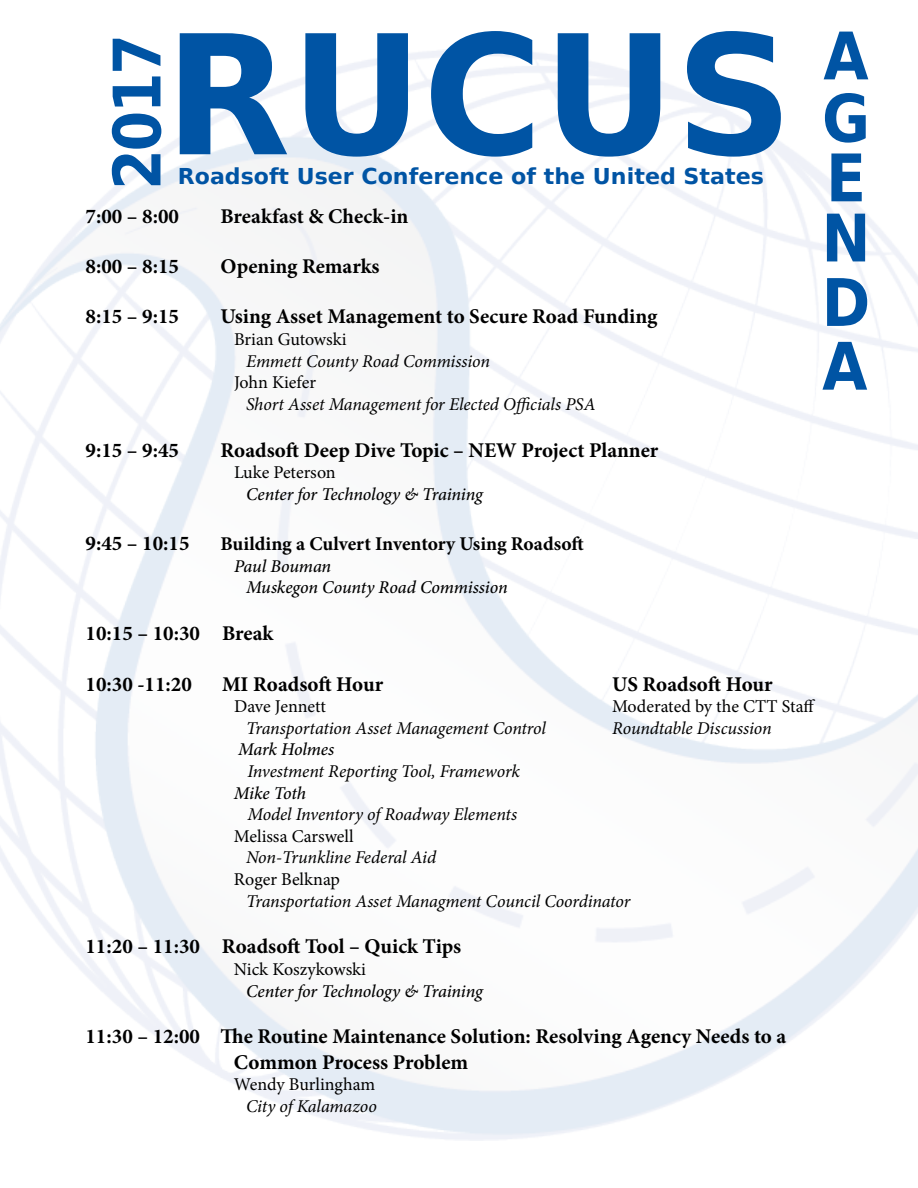
<style>
.page{position:relative;width:918px;height:1188px;background:#fff}
.page>*{position:absolute;margin:0;border:0;box-sizing:border-box;transform-origin:0 0}
.t1{font:700 166.05px "Bitstream Vera Sans";color:#0054a4}
.t2{font:700 65.55px/62.1px "Bitstream Vera Sans";color:#0054a4;text-align:justify;scale:.89 1}
.t3{font:700 21.9px "Bitstream Vera Sans";color:#0054a4}
.t4{font:700 21px/25.2px "Minion Pro";color:#000}
.t5{font:700 19.5px "Minion Pro";letter-spacing:-.005em;color:#000}
.t6{font:italic 18px "Minion Pro";letter-spacing:-.01em;color:#000}
.t7{font:18px "Minion Pro";letter-spacing:-.005em;color:#000}
.t8{font:italic 500 18px/21.6px "Minion Pro";letter-spacing:-.01em;color:#000}
</style>
<div class="page">
<img style="left:0;top:50px;width:918px;height:1090px">
<h2 class="t2" style="left:107px;top:190px;width:177px;rotate:-90deg">2017</h2>
<h1 class="t1" style="left:165px;top:0;width:630px">RUCUS</h1>
<h2 class="t2" style="left:822px;top:26px;width:56px">A G E N D A</h2>
<p class="t3" style="left:178px;top:163px;width:588px">Roadsoft User Conference of the United States</p>
<p class="t4" style="left:86px;top:203px;width:95px">7:00 – 8:00</p>
<p class="t4" style="left:221px;top:203px;width:189px">Breakfast &amp; Check-in</p>
<p class="t4" style="left:86px;top:253px;width:95px">8:00 – 8:15</p>
<p class="t4" style="left:221px;top:253px;width:161px">Opening Remarks</p>
<p class="t4" style="left:86px;top:304px;width:95px">8:15 – 9:15</p>
<p class="t4" style="left:221px;top:304px;width:439px">Using Asset Management to Secure Road Funding</p>
<p class="t7" style="left:234px;top:327px;width:114px">Brian Gutowski</p>
<p class="t6" style="left:246px;top:349px;width:245px">Emmett County Road Commission</p>
<p class="t7" style="left:234px;top:370px;width:84px">John Kiefer</p>
<p class="t6" style="left:246px;top:392px;width:351px">Short Asset Management for Elected Officials PSA</p>
<p class="t4" style="left:86px;top:437px;width:95px">9:15 – 9:45</p>
<p class="t4" style="left:221px;top:437px;width:439px">Roadsoft Deep Dive Topic – NEW Project Planner</p>
<p class="t7" style="left:234px;top:460px;width:103px">Luke Peterson</p>
<p class="t8" style="left:246px;top:483px;width:238px">Center for Technology &amp; Training</p>
<p class="t4" style="left:86px;top:531px;width:106px">9:45 – 10:15</p>
<p class="t5" style="left:220px;top:530px;width:365px">Building a Culvert Inventory Using Roadsoft</p>
<p class="t8" style="left:246px;top:555px;width:263px;text-indent:-12px">Paul Bouman<br>Muskegon County Road Commission</p>
<p class="t4" style="left:86px;top:621px;width:189px">10:15 – 10:30 Break</p>
<p class="t4" style="left:86px;top:671px;width:108px">10:30 -11:20</p>
<p class="t4" style="left:222px;top:671px;width:163px">MI Roadsoft Hour</p>
<p class="t4" style="left:612px;top:671px;width:162px">US Roadsoft Hour</p>
<p class="t7" style="left:234px;top:694px;width:94px">Dave Jennett</p>
<p class="t7" style="left:612px;top:694px;width:205px">Moderated by the CTT Staff</p>
<p class="t6" style="left:246px;top:716px;width:301px">Transportation Asset Management Control</p>
<p class="t6" style="left:612px;top:716px;width:161px">Roundtable Discussion</p>
<p class="t8" style="left:238px;top:739px;width:98px">Mark Holmes</p>
<p class="t6" style="left:248px;top:759px;width:274px">Investment Reporting Tool, Framework</p>
<p class="t8" style="left:234px;top:782px;width:74px">Mike Toth</p>
<p class="t6" style="left:247px;top:802px;width:271px">Model Inventory of Roadway Elements</p>
<p class="t7" style="left:234px;top:824px;width:121px">Melissa Carswell</p>
<p class="t6" style="left:246px;top:845px;width:192px">Non-Trunkline Federal Aid</p>
<p class="t7" style="left:234px;top:867px;width:108px">Roger Belknap</p>
<p class="t6" style="left:246px;top:889px;width:386px">Transportation Asset Managment Council Coordinator</p>
<p class="t4" style="left:85px;top:934px;width:377px">11:20 – 11:30 Roadsoft Tool – Quick Tips</p>
<p class="t7" style="left:234px;top:957px;width:134px">Nick Koszykowski</p>
<p class="t8" style="left:246px;top:980px;width:238px">Center for Technology &amp; Training</p>
<p class="t4" style="left:234px;top:1024px;width:554px;text-indent:-148px">11:30 – 12:00 The Routine Maintenance Solution: Resolving Agency Needs to a<br>Common Process Problem</p>
<p class="t7" style="left:234px;top:1072px;width:143px">Wendy Burlingham</p>
<p class="t6" style="left:246px;top:1094px;width:132px">City of Kalamazoo</p>
</div>
